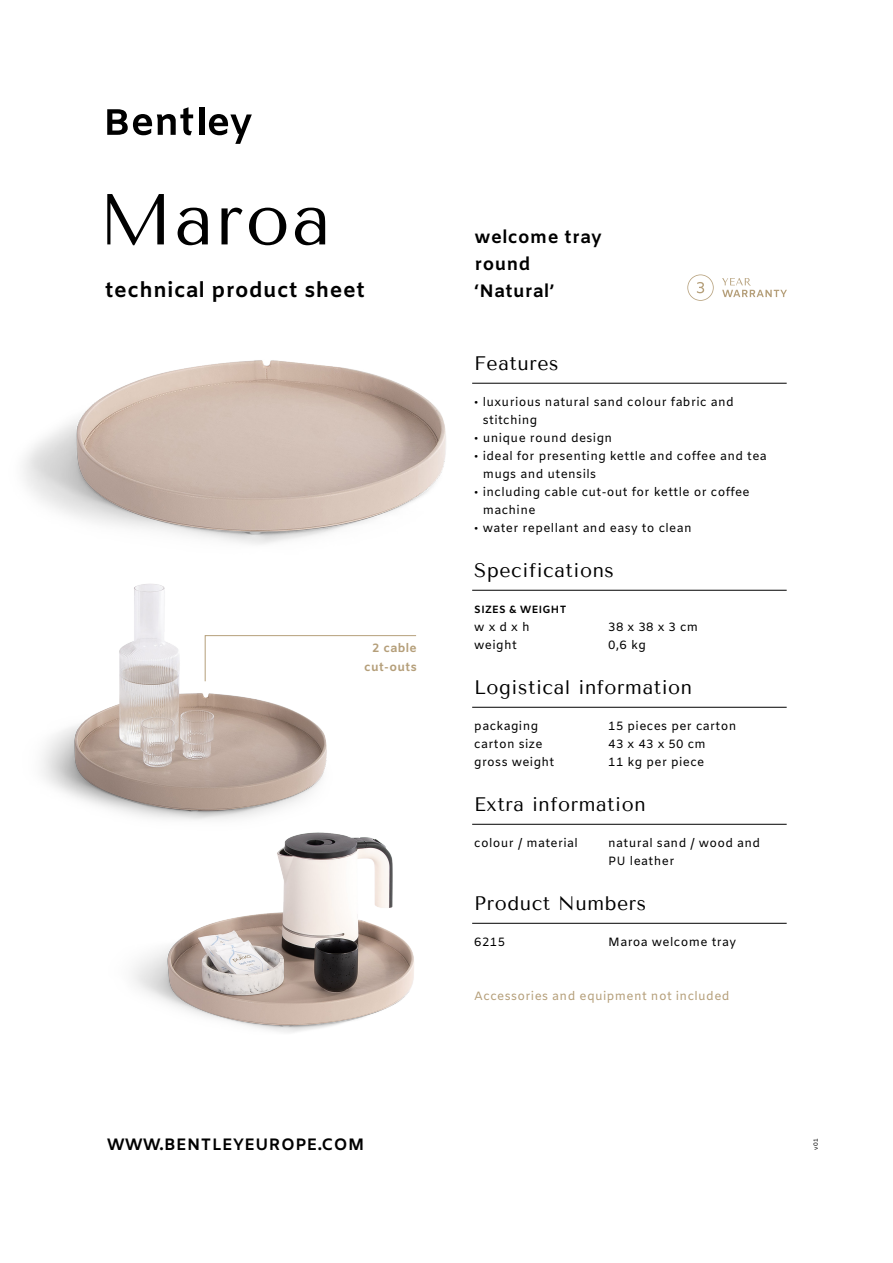
<style>
.page{position:relative;width:893px;height:1263px;background:#fff}
.page>*{position:absolute;margin:0;border:0;box-sizing:border-box;transform-origin:0 0}
.t1{font:72px "Tenor Sans";letter-spacing:.03em;color:#000}
.t2{font:700 21px "Amiko";letter-spacing:.03em;color:#000}
.kopje{font:19.5px "Tenor Sans";letter-spacing:.03em;color:#000}
.t3{font:700 18px "Amiko";letter-spacing:.03em;color:#000}
.t4{font:700 16.5px "Amiko";letter-spacing:.03em;color:#000}
.plat{font:12px "Amiko";letter-spacing:.03em;color:#000}
.plat-2{font:12px "Amiko";letter-spacing:.03em;color:#b59f7a}
.plat-3{font:700 12px/18px "Amiko";letter-spacing:.03em;color:#b59f7a;text-align:right}
.tussenkopje{font:700 10.5px "Amiko";letter-spacing:.03em;color:#000}
.t5{font:6px "Amiko";color:#000}
</style>
<div class="page">
<img style="left:133px;top:837px;width:281px;height:196px">
<img style="left:41px;top:584px;width:321px;height:262px">
<img style="left:23px;top:360px;width:455px;height:184px">
<div style="left:199px;top:107px;width:5px;height:28px;background:#000"></div>
<svg style="left:209px;top:114px;width:43px;height:30px"></svg>
<svg style="left:107px;top:107px;width:86px;height:28px"></svg>
<hr style="left:472px;top:383px;width:315px;height:1px;background:#000">
<hr style="left:472px;top:590px;width:315px;height:1px;background:#000">
<hr style="left:472px;top:707px;width:315px;height:1px;background:#000">
<hr style="left:472px;top:824px;width:315px;height:1px;background:#000">
<hr style="left:472px;top:923px;width:315px;height:1px;background:#000">
<svg style="left:722px;top:278px;width:65px;height:19px"></svg>
<svg style="left:687px;top:274px;width:27px;height:27px"></svg>
<svg style="left:204px;top:635px;width:213px;height:47px"></svg>
<p class="t1" style="left:99px;top:178px;width:234px">Maroa</p>
<p class="t2" style="left:105px;top:277px;width:261px">technical product sheet</p>
<p class="plat-3" style="left:364px;top:640px;width:54px">2 cable cut-outs</p>
<p class="t4" style="left:107px;top:1134px;width:259px">WWW.BENTLEYEUROPE.COM</p>
<p class="t3" style="left:475px;top:226px;width:128px">welcome tray</p>
<p class="t3" style="left:475px;top:253px;width:57px">round</p>
<p class="t3" style="left:475px;top:280px;width:80px">‘Natural’</p>
<p class="kopje" style="left:474px;top:352px;width:86px">Features</p>
<p class="plat" style="left:474px;top:395px;width:261px">• luxurious natural sand colour fabric and</p>
<p class="plat" style="left:483px;top:413px;width:56px">stitching</p>
<p class="plat" style="left:474px;top:431px;width:139px">• unique round design</p>
<p class="plat" style="left:474px;top:449px;width:294px">• ideal for presenting kettle and coffee and tea</p>
<p class="plat" style="left:483px;top:467px;width:115px">mugs and utensils</p>
<p class="plat" style="left:474px;top:485px;width:277px">• including cable cut-out for kettle or coffee</p>
<p class="plat" style="left:483px;top:503px;width:54px">machine</p>
<p class="plat" style="left:474px;top:521px;width:219px">• water repellant and easy to clean</p>
<p class="kopje" style="left:474px;top:559px;width:141px">Specifications</p>
<p class="tussenkopje" style="left:474px;top:603px;width:94px">SIZES &amp; WEIGHT</p>
<p class="plat" style="left:474px;top:620px;width:57px">w x d x h</p>
<p class="plat" style="left:608px;top:620px;width:91px">38 x 38 x 3 cm</p>
<p class="plat" style="left:474px;top:638px;width:44px">weight</p>
<p class="plat" style="left:608px;top:638px;width:39px">0,6 kg</p>
<p class="kopje" style="left:474px;top:676px;width:219px">Logistical information</p>
<p class="plat" style="left:474px;top:719px;width:65px">packaging</p>
<p class="plat" style="left:608px;top:719px;width:130px">15 pieces per carton</p>
<p class="plat" style="left:474px;top:737px;width:70px">carton size</p>
<p class="plat" style="left:608px;top:737px;width:99px">43 x 43 x 50 cm</p>
<p class="plat" style="left:474px;top:755px;width:82px">gross weight</p>
<p class="plat" style="left:608px;top:755px;width:98px">11 kg per piece</p>
<p class="kopje" style="left:474px;top:793px;width:173px">Extra information</p>
<p class="plat" style="left:474px;top:836px;width:105px">colour / material</p>
<p class="plat" style="left:608px;top:836px;width:154px">natural sand / wood and</p>
<p class="plat" style="left:608px;top:854px;width:68px">PU leather</p>
<p class="kopje" style="left:474px;top:892px;width:173px">Product Numbers</p>
<p class="plat" style="left:474px;top:935px;width:32px">6215</p>
<p class="plat" style="left:608px;top:935px;width:130px">Maroa welcome tray</p>
<p class="plat-2" style="left:474px;top:989px;width:257px">Accessories and equipment not included</p>
<p class="t5" style="left:812px;top:1150px;width:13px;rotate:-90deg">v01</p>
</div>
